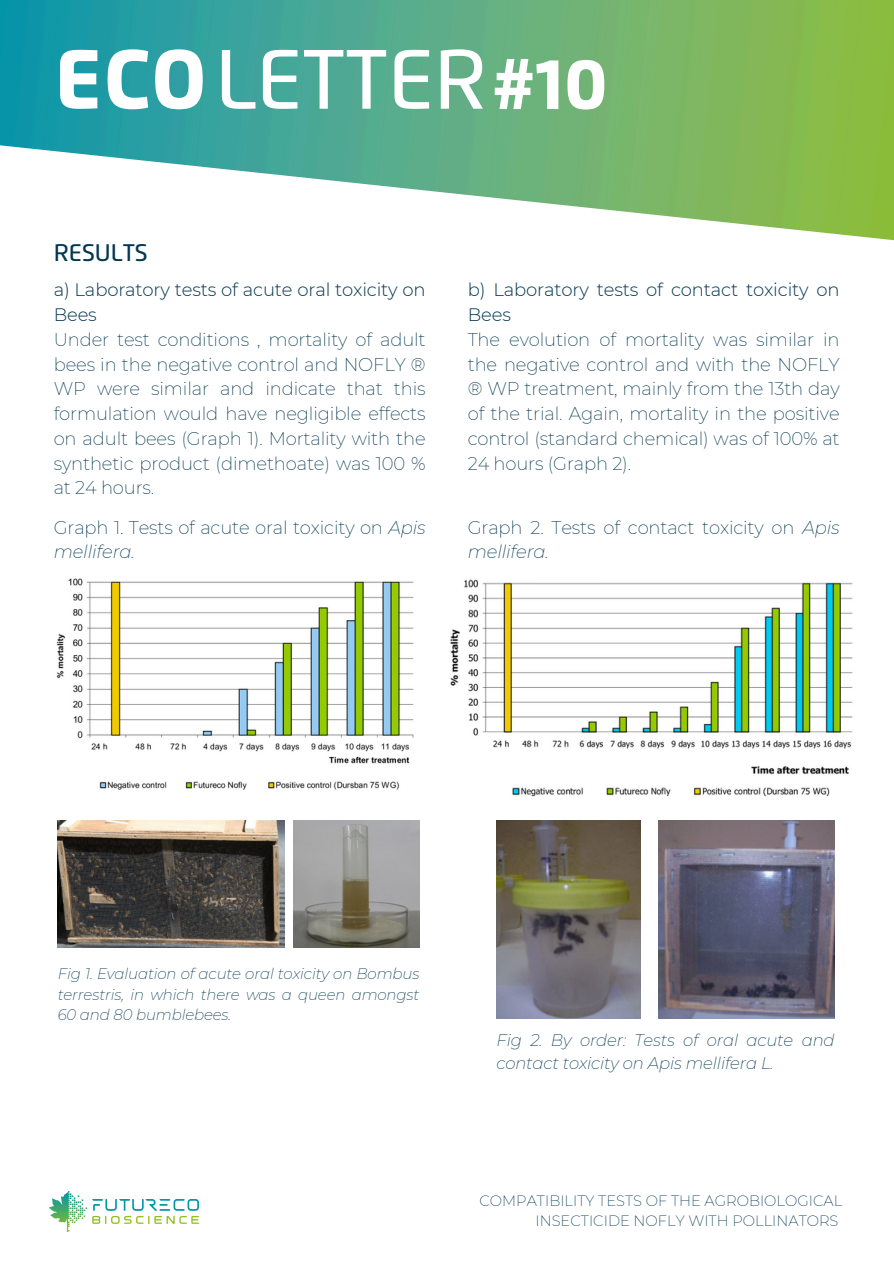
<style>
.page{position:relative;width:894px;height:1264px;background:#fff}
.page>*{position:absolute;margin:0;border:0;box-sizing:border-box;transform-origin:0 0}
.t1{font:500 84px "Flexo";color:#fff}
.t2{font:800 71.55px "Flexo";color:#fff}
.t3{font:500 24px "Flexo";color:#043751}
.t4{font:200 18px/24.8px "Montserrat";letter-spacing:-.01em;color:#043751}
.t5{font:italic 200 16.5px/22.2px "Montserrat";letter-spacing:-.01em;color:#043751}
.t6{font:italic 200 15px/20.2px "Montserrat";letter-spacing:-.01em;color:#043751;text-align:justify}
.t7{font:200 14.7px/20.2px "Montserrat";color:#043751;text-align:right}
.s1{font-weight:800}
.s2{font-weight:300}
.s3{font-style:italic}
</style>
<div class="page">
<img style="left:49px;top:1191px;width:150px;height:39px">
<img style="left:0;top:0;width:893px;height:240px">
<img style="left:56px;top:578px;width:358px;height:212px">
<img style="left:58px;top:820px;width:226px;height:127px">
<img style="left:293px;top:820px;width:126px;height:127px">
<img style="left:450px;top:579px;width:403px;height:218px">
<img style="left:496px;top:820px;width:144px;height:198px">
<img style="left:658px;top:820px;width:176px;height:198px">
<h4 class="t1" style="left:54px;top:42px;width:434px"><span class="s1">ECO</span>LETTER</h4>
<h4 class="t2" style="left:492px;top:53px;width:117px">#10</h4>
<h4 class="t3" style="left:54px;top:242px;width:95px">RESULTS</h4>
<p class="t4" style="left:54px;top:277px;width:373px"><span class="s2">a) Laboratory tests of acute oral toxicity on Bees<br></span>Under test conditions , mortality of adult bees in the negative control and NOFLY ® WP were similar and indicate that this formulation would have negligible effects on adult bees (Graph 1). Mortality with the synthetic product (dimethoate) was 100 % at 24 hours.</p>
<h1 class="t4" style="left:54px;top:515px;width:373px">Graph 1. Tests of acute oral toxicity on <span class="s3">Apis mellifera.</span></h1>
<h1 class="t4" style="left:467px;top:515px;width:373px">Graph 2. Tests of contact toxicity on <span class="s3">Apis mellifera.</span></h1>
<h4 class="t4" style="left:467px;top:277px;width:373px"><span class="s2">b) Laboratory tests of contact toxicity on Bees<br></span>The evolution of mortality was similar in the negative control and with the NOFLY ® WP treatment, mainly from the 13th day of the trial. Again, mortality in the positive control (standard chemical) was of 100% at 24 hours (Graph 2).</h4>
<h3 class="t6" style="left:58px;top:963px;width:363px">Fig 1. Evaluation of acute oral toxicity on Bombus terrestris, in which there was a queen amongst 60 and 80 bumblebees.</h3>
<h2 class="t5" style="left:496px;top:1029px;width:339px">Fig 2. By order: Tests of oral acute and contact toxicity on Apis mellifera L.</h2>
<p class="t7" style="left:479px;top:1190px;width:364px">COMPATIBILITY TESTS OF THE AGROBIOLOGICAL<br>INSECTICIDE NOFLY WITH POLLINATORS</p>
</div>
